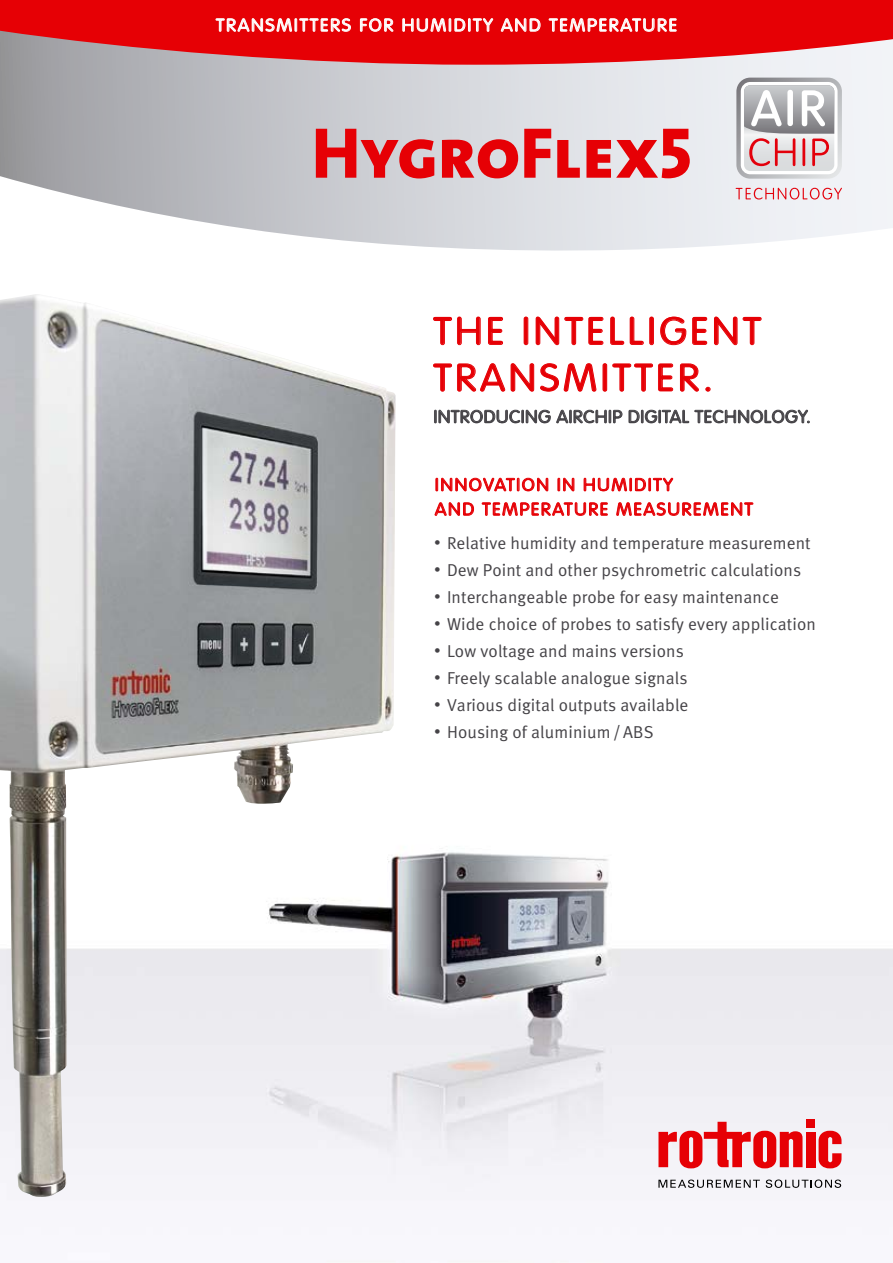
<style>
.page{position:relative;width:893px;height:1263px;background:#fff}
.page>*{position:absolute;margin:0;border:0;box-sizing:border-box;transform-origin:0 0}
.t1{font:300 37.95px/46.5px "VAG Rounded LT";letter-spacing:.09em;color:#e60005;scale:1.08 1}
.t2{font:300 17.4px/24.5px "VAG Rounded LT";letter-spacing:.09em;color:#e60005;scale:1.08 1}
.t3{font:300 17.4px "VAG Rounded LT";letter-spacing:.1em;color:#fff;scale:1.08 1}
.t4{font:300 17.4px "VAG Rounded LT";letter-spacing:.03em;color:#454347;scale:1.08 1}
.t5{font:17.25px "Meta Normal LF";letter-spacing:.01em;color:#454347}
.s1{font-size:12.9px}
</style>
<div class="page">
<img style="left:7px;top:316px;width:886px;height:884px">
<img style="left:0;top:294px;width:396px;height:903px">
<svg style="left:0;top:65px;width:893px;height:186px"></svg>
<svg style="left:0;top:0;width:893px;height:65px;background:#df252a"></svg>
<svg style="left:316px;top:129px;width:374px;height:49px;background:#df7277"></svg>
<svg style="left:736px;top:188px;width:106px;height:12px"></svg>
<svg style="left:736px;top:78px;width:106px;height:101px"></svg>
<svg style="left:433px;top:316px;width:48px;height:30px"></svg>
<svg style="left:488px;top:316px;width:15px;height:29px"></svg>
<div style="left:524px;top:317px;width:4px;height:28px;border:1px solid #e60005;border-radius:2px"></div>
<svg style="left:535px;top:316px;width:69px;height:30px"></svg>
<svg style="left:610px;top:316px;width:34px;height:29px"></svg>
<div style="left:649px;top:317px;width:5px;height:28px;border:1px solid #e60005;border-radius:2px"></div>
<svg style="left:660px;top:316px;width:102px;height:30px"></svg>
<svg style="left:433px;top:363px;width:164px;height:29px"></svg>
<div style="left:603px;top:363px;width:4px;height:29px;border:1px solid #e60005;border-radius:2px"></div>
<svg style="left:612px;top:363px;width:87px;height:29px"></svg>
<svg style="left:705px;top:387px;width:6px;height:5px"></svg>
<svg style="left:434px;top:408px;width:376px;height:16px"></svg>
<svg style="left:435px;top:473px;width:318px;height:47px"></svg>
<div style="left:806px;top:1132px;width:9px;height:35px;background:#e60005"></div>
<svg style="left:819px;top:1131px;width:22px;height:37px"></svg>
<div style="left:806px;top:1119px;width:9px;height:9px;background:#e60005"></div>
<svg style="left:658px;top:1122px;width:144px;height:46px"></svg>
<svg style="left:658px;top:1179px;width:102px;height:9px"></svg>
<svg style="left:766px;top:1179px;width:75px;height:9px"></svg>
<svg style="left:215px;top:13px;width:136px;height:24px;background:#eb3538"></svg>
<svg style="left:360px;top:18px;width:33px;height:14px"></svg>
<svg style="left:402px;top:13px;width:91px;height:24px;background:#ea3235"></svg>
<svg style="left:501px;top:17px;width:40px;height:15px"></svg>
<svg style="left:549px;top:13px;width:128px;height:24px;background:#eb363a"></svg>
<p class="t3" style="left:216px;top:15px;width:428px">TRANSMITTERS FOR HUMIDITY AND TEMPERATURE</p>
<h1 class="t1" style="left:433px;top:309px;width:305px">THE INTELLIGENT<br>TRANSMITTER.</h1>
<p class="t4" style="left:433px;top:407px;width:351px">INTRODUCING AIRCHIP DIGITAL TECHNOLOGY.</p>
<p class="t2" style="left:435px;top:473px;width:296px">INNOVATION IN HUMIDITY<br>AND TEMPERATURE MEASUREMENT</p>
<p class="t5" style="left:434px;top:532px;width:378px"><span class="s1">•</span> Relative humidity and temperature measurement</p>
<p class="t5" style="left:434px;top:559px;width:368px"><span class="s1">•</span> Dew Point and other psychrometric calculations</p>
<p class="t5" style="left:434px;top:586px;width:346px"><span class="s1">•</span> Interchangeable probe for easy maintenance</p>
<p class="t5" style="left:434px;top:613px;width:383px"><span class="s1">•</span> Wide choice of probes to satisfy every application</p>
<p class="t5" style="left:434px;top:640px;width:251px"><span class="s1">•</span> Low voltage and mains versions</p>
<p class="t5" style="left:434px;top:667px;width:255px"><span class="s1">•</span> Freely scalable analogue signals</p>
<p class="t5" style="left:434px;top:694px;width:256px"><span class="s1">•</span> Various digital outputs available</p>
<p class="t5" style="left:434px;top:721px;width:221px"><span class="s1">•</span> Housing of aluminium /ABS</p>
</div>
